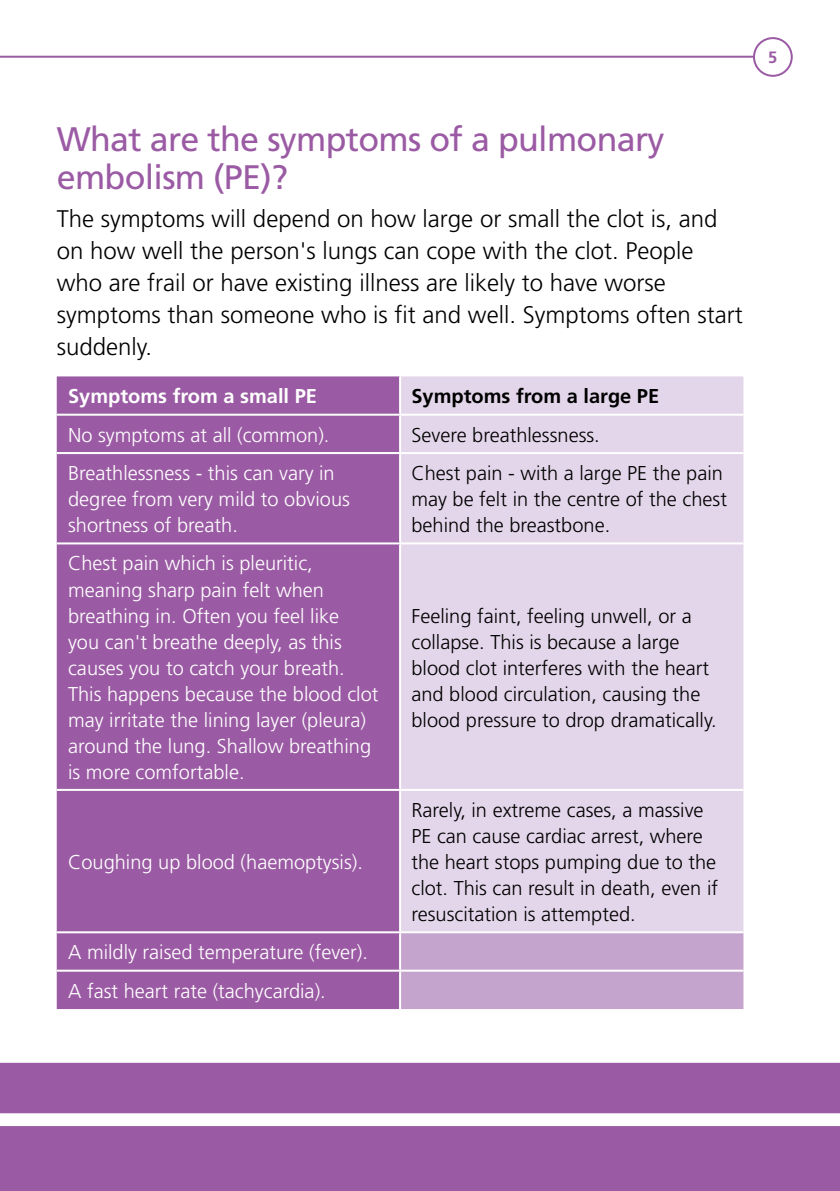
<style>
.page{position:relative;width:840px;height:1191px;background:#fff}
.page>*{position:absolute;margin:0;border:0;box-sizing:border-box;transform-origin:0 0}
.t1{font:34px/38px "Frutiger";letter-spacing:-.02em;color:#9b5ba4}
.t2{font:300 24px/32px "Frutiger";color:#000}
.t3{font:300 20px/26px "Frutiger";color:#fff}
.t4{font:300 20px/26px "Frutiger";color:#000}
.t5{font:700 20px "Frutiger";color:#fff}
.t6{font:700 20px "Frutiger";color:#000}
.t7{font:700 16.4px "Frutiger";color:#9b5ba4}
</style>
<div class="page">
<svg style="left:0;top:992px;width:839px;height:199px;fill:#9b5ba4"></svg>
<hr style="left:0;top:56px;width:791px;height:2px;background:#9b5ba4">
<div style="left:753px;top:38px;width:38px;height:38px;background:#fff;border-radius:50%"></div>
<div style="left:752px;top:37px;width:40px;height:40px;border:2px solid #9b5ba4;border-radius:50%"></div>
<svg style="left:0;top:1113px;width:839px;height:13px"></svg>
<div style="left:57px;top:376px;width:342px;height:633px;background:#9b5ba4"></div>
<div style="left:401px;top:376px;width:342px;height:555px;background:#e3d6ea"></div>
<div style="left:401px;top:933px;width:342px;height:76px;background:#c4a3cd"></div>
<hr style="left:57px;top:414px;width:343px;height:2px;background:#fff">
<hr style="left:400px;top:414px;width:343px;height:2px;background:#fff">
<hr style="left:57px;top:452px;width:343px;height:2px;background:#fff">
<hr style="left:400px;top:452px;width:343px;height:2px;background:#fff">
<hr style="left:57px;top:542px;width:343px;height:2px;background:#fff">
<hr style="left:400px;top:542px;width:343px;height:2px;background:#fff">
<hr style="left:57px;top:789px;width:343px;height:2px;background:#fff">
<hr style="left:400px;top:789px;width:343px;height:2px;background:#fff">
<hr style="left:57px;top:931px;width:343px;height:2px;background:#fff">
<hr style="left:57px;top:969px;width:343px;height:2px;background:#fff">
<hr style="left:400px;top:969px;width:343px;height:2px;background:#fff">
<hr style="left:399px;top:971px;width:2px;height:38px;background:#fff">
<h1 class="t1" style="left:57px;top:120px;width:609px">What are the symptoms of a pulmonary embolism (PE)?</h1>
<p class="t2" style="left:57px;top:203px;width:687px">The symptoms will depend on how large or small the clot is, and on how well the person's lungs can cope with the clot. People who are frail or have existing illness are likely to have worse symptoms than someone who is fit and well. Symptoms often start suddenly.</p>
<p class="t5" style="left:68px;top:384px;width:250px">Symptoms from a small PE</p>
<p class="t6" style="left:411px;top:384px;width:249px">Symptoms from a large PE</p>
<p class="t3" style="left:68px;top:422px;width:263px">No symptoms at all (common).</p>
<p class="t4" style="left:411px;top:422px;width:190px">Severe breathlessness.</p>
<p class="t3" style="left:68px;top:460px;width:283px">Breathlessness - this can vary in degree from very mild to obvious shortness of breath.</p>
<p class="t4" style="left:411px;top:460px;width:317px">Chest pain - with a large PE the pain may be felt in the centre of the chest behind the breastbone.</p>
<p class="t3" style="left:68px;top:550px;width:312px">Chest pain which is pleuritic, meaning sharp pain felt when breathing in. Often you feel like<br>you can't breathe deeply, as this causes you to catch your breath.<br>This happens because the blood clot may irritate the lining layer (pleura) around the lung. Shallow breathing is more comfortable.</p>
<p class="t4" style="left:411px;top:602px;width:306px">Feeling faint, feeling unwell, or a collapse. This is because a large blood clot interferes with the heart and blood circulation, causing the blood pressure to drop dramatically.</p>
<p class="t3" style="left:68px;top:849px;width:296px">Coughing up blood (haemoptysis).</p>
<p class="t3" style="left:68px;top:933px;width:301px;line-height:38.4px">A mildly raised temperature (fever).<br>A fast heart rate (tachycardia).</p>
<p class="t4" style="left:411px;top:797px;width:308px">Rarely, in extreme cases, a massive PE can cause cardiac arrest, where the heart stops pumping due to the clot. This can result in death, even if resuscitation is attempted.</p>
<p class="t7" style="left:767px;top:48px;width:11px">5</p>
</div>
